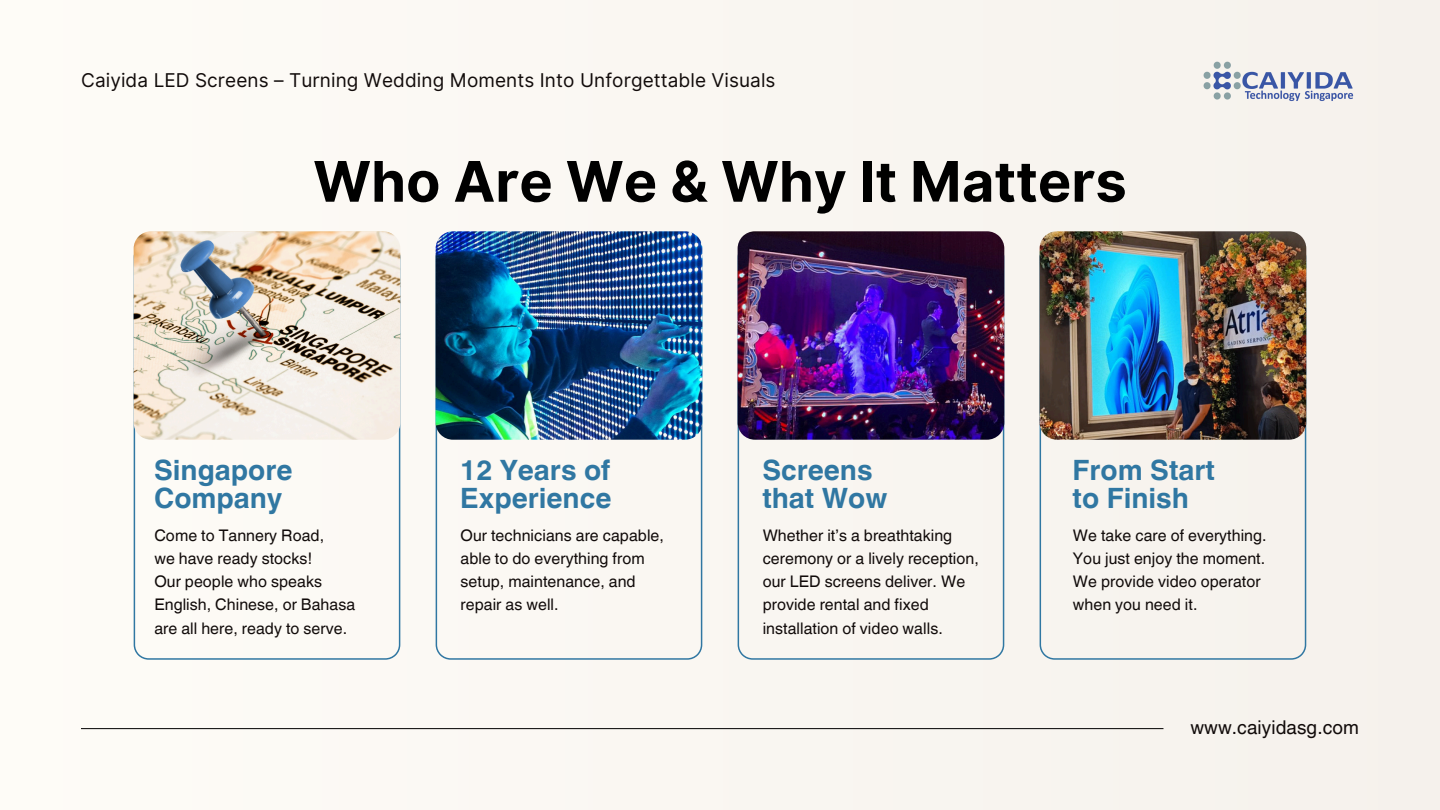
<style>
.page{position:relative;width:1440px;height:810px;background:#faf7f2}
.page>*{position:absolute;margin:0;border:0;box-sizing:border-box;transform-origin:0 0}
.t1{font:700 56px "Inter";color:#000}
.t2{font:700 28px/27.8px "Helvetica World";color:#3077a2}
.t3{font:19px "Inter";letter-spacing:.005em;color:#110b0a}
.t4{font:19px "Helvetica World";letter-spacing:.005em;color:#110b0a}
.t5{font:16px/23.2px "Helvetica World";letter-spacing:.005em;color:#110b0a}
</style>
<div class="page">
<svg style="left:134px;top:440px;width:266px;height:219px"></svg>
<svg style="left:738px;top:440px;width:266px;height:219px"></svg>
<svg style="left:436px;top:440px;width:266px;height:219px"></svg>
<svg style="left:1040px;top:440px;width:266px;height:219px"></svg>
<hr style="left:81px;top:728px;width:1082px;height:1px;background:#000">
<img style="left:134px;top:231px;width:266px;height:209px">
<img style="left:436px;top:231px;width:266px;height:209px">
<img style="left:738px;top:231px;width:266px;height:209px">
<img style="left:1040px;top:231px;width:266px;height:209px">
<img style="left:1203px;top:61px;width:151px;height:41px">
<h3 class="t3" style="left:81px;top:69px;width:696px">Caiyida LED Screens – Turning Wedding Moments Into Unforgettable Visuals</h3>
<p class="t1" style="left:313px;top:148px;width:815px">Who Are We &amp; Why It Matters</p>
<h2 class="t2" style="left:154px;top:454px;width:140px">Singapore<br>Company</h2>
<p class="t5" style="left:154px;top:524px;width:171px">Come to Tannery Road,</p>
<p class="t5" style="left:154px;top:547px;width:159px">we have ready stocks!</p>
<p class="t5" style="left:154px;top:570px;width:202px">Our people who speaks<br>English, Chinese, or Bahasa are all here, ready to serve.</p>
<h2 class="t2" style="left:460px;top:454px;width:153px">12 Years of<br>Experience</h2>
<p class="t2" style="left:762px;top:454px;width:127px">Screens that Wow</p>
<p class="t2" style="left:1073px;top:454px;width:144px">From Start to Finish</p>
<p class="t5" style="left:461px;top:524px;width:205px">Our technicians are capable,</p>
<h2 class="t5" style="left:461px;top:547px;width:186px">able to do everything from setup, maintenance, and repair as well.</h2>
<p class="t5" style="left:763px;top:524px;width:218px">Whether it’s a breathtaking ceremony or a lively reception, our LED screens deliver. We provide rental and fixed installation of video walls.</p>
<p class="t5" style="left:1073px;top:524px;width:195px">We take care of everything.<br>You just enjoy the moment.</p>
<h2 class="t5" style="left:1073px;top:570px;width:189px">We provide video operator when you need it.</h2>
<p class="t4" style="left:1190px;top:716px;width:170px">www.caiyidasg.com</p>
</div>
